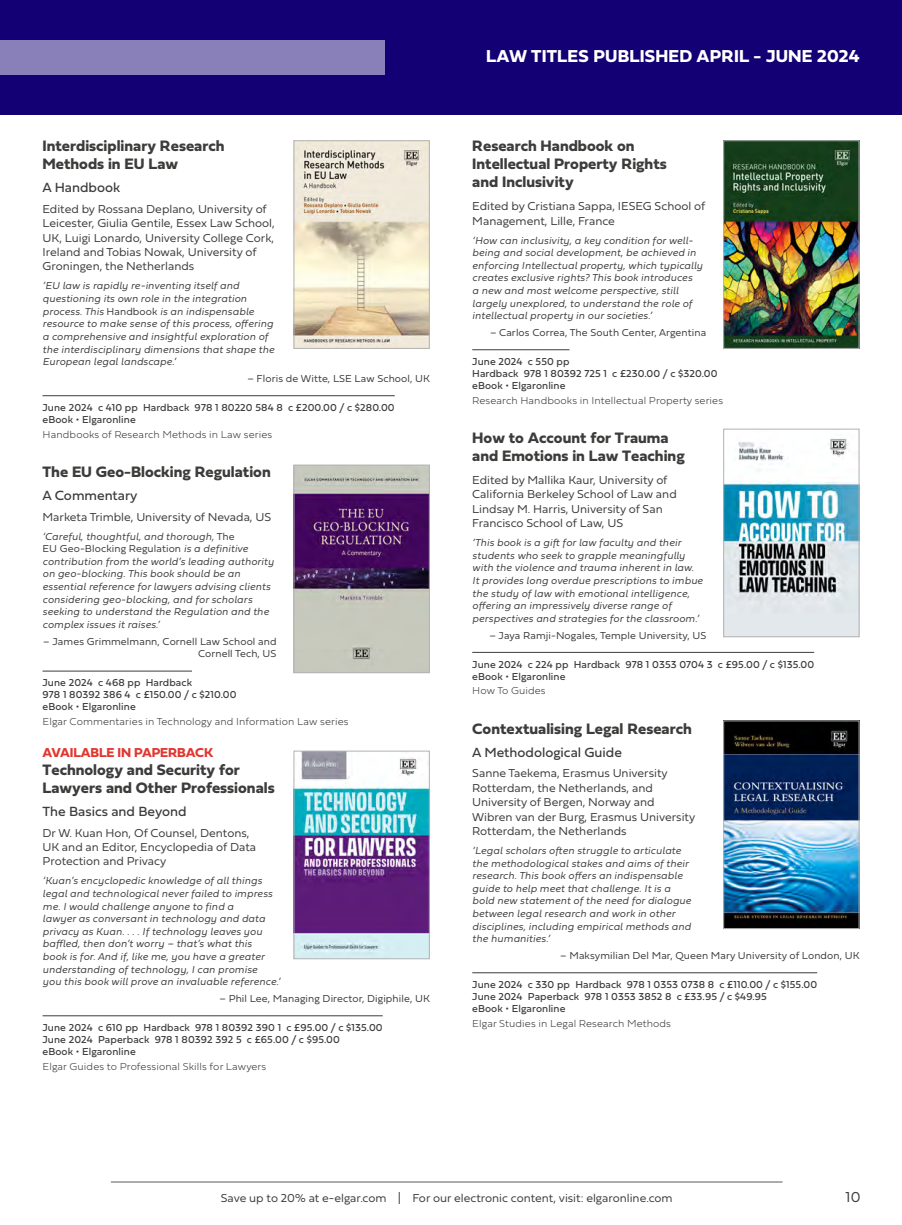
<style>
.page{position:relative;width:902px;height:1225px;background:#fff}
.page>*{position:absolute;margin:0;border:0;box-sizing:border-box;transform-origin:0 0}
.t1{font:700 18px "Fieldwork Hum";letter-spacing:.01em;color:#fff}
.t2{font:700 15.75px/18px "Fieldwork Hum";color:#3c3c3b}
.t3{font:15px "Fieldwork Hum Light";color:#3c3c3b}
.t4{font:13.8px "Fieldwork Hum";color:#3c3c3b}
.t5{font:700 13.5px "Fieldwork Hum";letter-spacing:-.01em;color:#e03730}
.t6{font:12px/14.4px "Fieldwork Hum Light";color:#3c3c3b}
.t7{font:italic 300 10.5px/12.6px "Fieldwork";letter-spacing:.01em;color:#3c3c3b}
.t8{font:10.5px/12px "Fieldwork Hum";letter-spacing:.01em;color:#3c3c3b}
.t9{font:10.5px/12.6px "Fieldwork Hum Light";letter-spacing:.01em;color:#3c3c3b;text-align:right}
.t10{font:100 10.5px "Fieldwork Hum";letter-spacing:.01em;color:#3c3c3b}
.s1{font-family:"Fieldwork Hum Light";font-weight:400;font-style:normal}
.s2{font-family:"Fieldwork";font-weight:300;font-style:italic}
.s3{font-size:18px}
</style>
<div class="page">
<hr style="left:111px;top:1181px;width:671px;height:1px;background:#3c3c3b">
<hr style="left:472px;top:349px;width:97px;height:1px;background:#3c3c3b">
<hr style="left:472px;top:652px;width:342px;height:1px;background:#3c3c3b">
<hr style="left:472px;top:972px;width:345px;height:1px;background:#3c3c3b">
<hr style="left:43px;top:395px;width:351px;height:1px;background:#3c3c3b">
<hr style="left:43px;top:670px;width:149px;height:1px;background:#3c3c3b">
<hr style="left:43px;top:1015px;width:340px;height:1px;background:#3c3c3b">
<img style="left:295px;top:142px;width:132px;height:205px">
<div style="left:293px;top:140px;width:136px;height:209px;border:1px solid #b3b2b2"></div>
<img style="left:295px;top:467px;width:132px;height:204px">
<div style="left:293px;top:465px;width:136px;height:208px;border:1px solid #b3b2b2"></div>
<img style="left:295px;top:752px;width:132px;height:205px">
<div style="left:293px;top:750px;width:136px;height:209px;border:1px solid #b3b2b2"></div>
<img style="left:725px;top:142px;width:132px;height:205px">
<div style="left:723px;top:140px;width:136px;height:209px;border:1px solid #b3b2b2"></div>
<img style="left:725px;top:438px;width:132px;height:197px">
<div style="left:723px;top:429px;width:136px;height:208px;border:1px solid #b3b2b2"></div>
<img style="left:725px;top:722px;width:132px;height:205px">
<div style="left:723px;top:720px;width:136px;height:209px;border:1px solid #b3b2b2"></div>
<div style="left:0;top:0;width:901px;height:115px;background:#130074"></div>
<div style="left:0;top:40px;width:384px;height:34px;background:#8980b9"></div>
<h2 class="t2" style="left:43px;top:136px;width:183px">Interdisciplinary Research<br>Methods in EU Law</h2>
<h3 class="t4" style="left:43px;top:177px;width:79px">A Handbook</h3>
<p class="t6" style="left:43px;top:201px;width:233px">Edited by Rossana Deplano, University of Leicester, Giulia Gentile, Essex Law School, UK, Luigi Lonardo, University College Cork, Ireland and Tobias Nowak, University of Groningen, the Netherlands</p>
<p class="t7" style="left:43px;top:279px;width:233px">‘EU law is rapidly re-inventing itself and questioning its own role in the integration process. This <span class="s1">Handbook</span> is an indispensable resource to make sense of this process, offering a comprehensive and insightful exploration of the interdisciplinary dimensions that shape the European legal landscape.’</p>
<p class="t9" style="left:247px;top:372px;width:184px">– Floris de Witte, LSE Law School, UK</p>
<p class="t8" style="left:43px;top:401px;width:353px">June 2024 c 410 pp Hardback 978 1 80220 584 8 c £200.00 / c $280.00 eBook • Elgaronline</p>
<p class="t10" style="left:43px;top:426px;width:231px">Handbooks of Research Methods in Law series</p>
<h2 class="t2" style="left:43px;top:462px;width:230px">The EU Geo-Blocking Regulation</h2>
<h3 class="t4" style="left:43px;top:484px;width:96px">A Commentary</h3>
<p class="t6" style="left:43px;top:509px;width:230px">Marketa Trimble, University of Nevada, US</p>
<p class="t7" style="left:43px;top:529px;width:194px">‘Careful, thoughtful, and thorough, <span class="s1">The</span></p>
<p class="t9" style="left:43px;top:542px;width:207px">EU Geo-Blocking Regulation <span class="s2">is a definitive</span></p>
<p class="t7" style="left:43px;top:554px;width:233px">contribution from the world’s leading authority on geo-blocking. This book should be an essential reference for lawyers advising clients considering geo-blocking, and for scholars seeking to understand the Regulation and the complex issues it raises.’</p>
<p class="t9" style="left:43px;top:634px;width:235px">– James Grimmelmann, Cornell Law School and<br>Cornell Tech, US</p>
<p class="t8" style="left:43px;top:676px;width:195px">June 2024 c 468 pp Hardback<br>978 1 80392 386 4 c £150.00 / c $210.00 eBook • Elgaronline</p>
<p class="t10" style="left:43px;top:713px;width:307px">Elgar Commentaries in Technology and Information Law series</p>
<p class="t5" style="left:43px;top:741px;width:172px">AVAILABLE IN PAPERBACK</p>
<h2 class="t2" style="left:43px;top:760px;width:234px">Technology and Security for<br>Lawyers and Other Professionals</h2>
<h3 class="t4" style="left:43px;top:800px;width:145px">The Basics and Beyond</h3>
<p class="t6" style="left:43px;top:824px;width:215px">Dr W. Kuan Hon, Of Counsel, Dentons,<br>UK and an Editor, Encyclopedia of Data<br>Protection and Privacy</p>
<p class="t7" style="left:43px;top:874px;width:239px">‘Kuan’s encyclopedic knowledge of all things legal and technological never failed to impress me. I would challenge anyone to find a<br>lawyer as conversant in technology and data privacy as Kuan. . . . If technology leaves you baffled, then don’t worry – that’s what this<br>book is for. And if, like me, you have a greater understanding of technology, I can promise<br>you this book will prove an invaluable reference.’</p>
<p class="t9" style="left:219px;top:991px;width:212px">– Phil Lee, Managing Director, Digiphile, UK</p>
<p class="t8" style="left:43px;top:1021px;width:341px">June 2024 c 610 pp Hardback 978 1 80392 390 1 c £95.00 / c $135.00<br>June 2024 Paperback 978 1 80392 392 5 c £65.00 / c $95.00<br>eBook • Elgaronline</p>
<p class="t10" style="left:43px;top:1058px;width:225px">Elgar Guides to Professional Skills for Lawyers</p>
<h1 class="t1" style="left:486px;top:42px;width:374px">LAW TITLES PUBLISHED APRIL - JUNE 2024</h1>
<h2 class="t2" style="left:472px;top:136px;width:196px">Research Handbook on<br>Intellectual Property Rights and Inclusivity</h2>
<p class="t6" style="left:472px;top:198px;width:234px">Edited by Cristiana Sappa, IESEG School of<br>Management, Lille, France</p>
<p class="t7" style="left:472px;top:233px;width:232px">‘How can inclusivity, a key condition for well&shy;being and social development, be achieved in enforcing Intellectual property, which typically creates exclusive rights? This book introduces<br>a new and most welcome perspective, still largely unexplored, to understand the role of intellectual property in our societies.’</p>
<p class="t9" style="left:490px;top:326px;width:218px">– Carlos Correa, The South Center, Argentina</p>
<p class="t8" style="left:472px;top:355px;width:247px">June 2024 c 550 pp<br>Hardback 978 1 80392 725 1 c £230.00 / c $320.00 eBook • Elgaronline</p>
<p class="t10" style="left:472px;top:392px;width:252px">Research Handbooks in Intellectual Property series</p>
<h2 class="t2" style="left:472px;top:428px;width:214px">How to Account for Trauma and Emotions in Law Teaching</h2>
<p class="t6" style="left:472px;top:472px;width:206px">Edited by Mallika Kaur, University of California Berkeley School of Law and Lindsay M. Harris, University of San Francisco School of Law, US</p>
<p class="t7" style="left:472px;top:536px;width:232px">‘This book is a gift for law faculty and their students who seek to grapple meaningfully with the violence and trauma inherent in law.<br>It provides long overdue prescriptions to imbue the study of law with emotional intelligence, offering an impressively diverse range of perspectives and strategies for the classroom.’</p>
<p class="t9" style="left:489px;top:628px;width:218px">– Jaya Ramji-Nogales, Temple University, US</p>
<p class="t8" style="left:472px;top:657px;width:343px">June 2024 c 224 pp Hardback 978 1 0353 0704 3 c £95.00 / c $135.00 eBook • Elgaronline</p>
<p class="t10" style="left:472px;top:682px;width:75px">How To Guides</p>
<h2 class="t2" style="left:472px;top:719px;width:221px">Contextualising Legal Research</h2>
<h3 class="t4" style="left:472px;top:741px;width:151px">A Methodological Guide</h3>
<p class="t6" style="left:472px;top:765px;width:224px">Sanne Taekema, Erasmus University Rotterdam, the Netherlands, and University of Bergen, Norway and Wibren van der Burg, Erasmus University Rotterdam, the Netherlands</p>
<p class="t7" style="left:472px;top:843px;width:220px">‘Legal scholars often struggle to articulate the methodological stakes and aims of their research. This book offers an indispensable guide to help meet that challenge. It is a bold new statement of the need for dialogue between legal research and work in other disciplines, including empirical methods and the humanities.’</p>
<p class="t9" style="left:560px;top:948px;width:301px">– Maksymilian Del Mar, Queen Mary University of London, UK</p>
<p class="t8" style="left:472px;top:978px;width:346px">June 2024 c 330 pp Hardback 978 1 0353 0738 8 c £110.00 / c $155.00<br>June 2024 Paperback 978 1 0353 3852 8 c £33.95 / c $49.95<br>eBook • Elgaronline</p>
<p class="t10" style="left:472px;top:1015px;width:200px">Elgar Studies in Legal Research Methods</p>
<p class="t6" style="left:221px;top:1190px;width:453px">Save up to 20% at e-elgar.com <span class="s3">I</span> For our electronic content, visit: elgaronline.com</p>
<h3 class="t3" style="left:845px;top:1184px;width:16px">10</h3>
</div>
